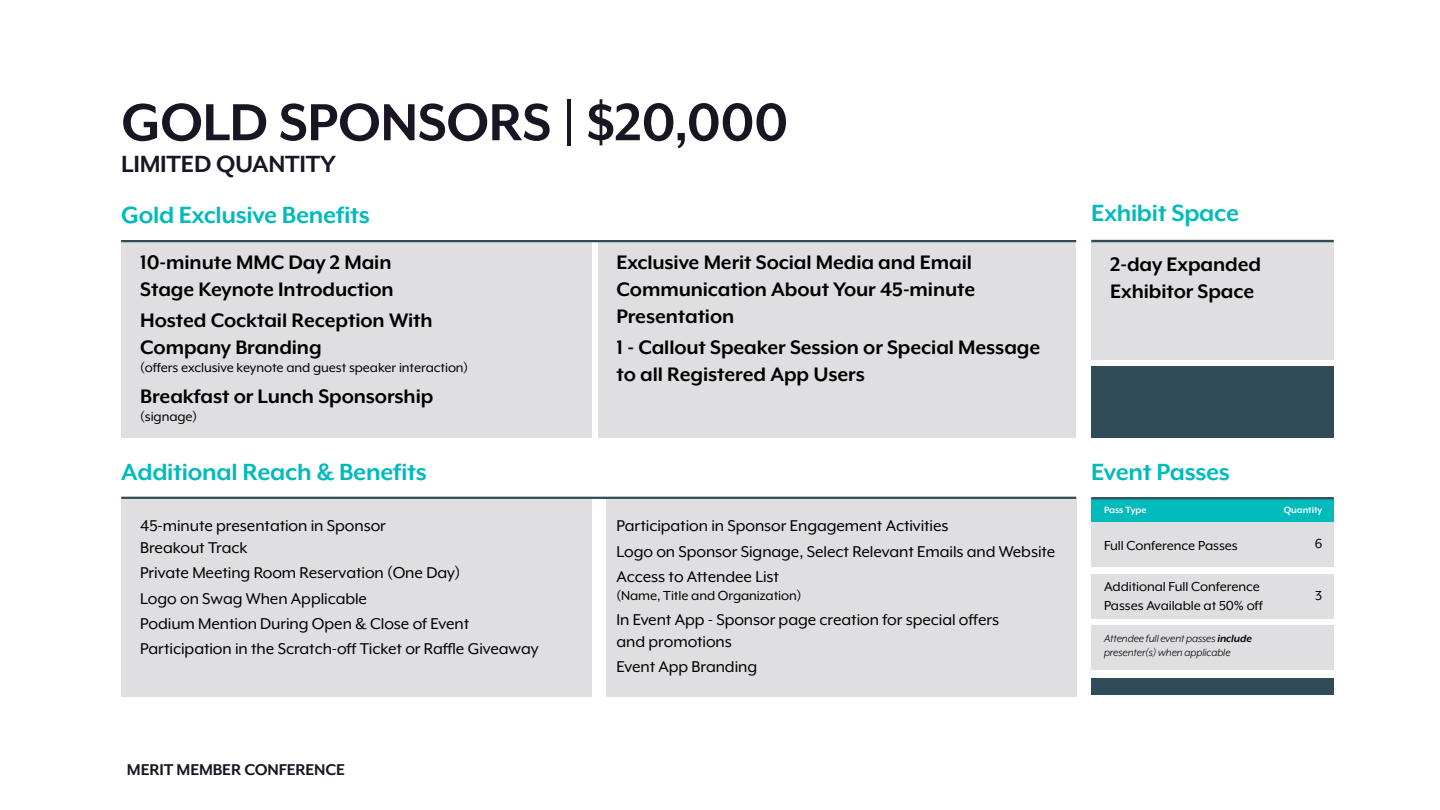
<style>
.page{position:relative;width:1440px;height:810px;background:#fff}
.page>*{position:absolute;margin:0;border:0;box-sizing:border-box;transform-origin:0 0}
.t1{font:700 60px "Mr Eaves XL Mod OT";letter-spacing:-.01em;color:#1a1523}
.t2{font:700 27px "Mr Eaves XL Mod OT";letter-spacing:-.01em;color:#00babc}
.t3{font:700 27px "Mr Eaves XL Mod OT";letter-spacing:-.01em;color:#1a1523}
.t4{font:700 22.5px/27px "Mr Eaves XL Mod OT";letter-spacing:-.005em;color:#000}
.t5{font:18px/25.3px "Mr Eaves XL Mod OT";letter-spacing:-.005em;color:#000}
.t6{font:700 18px "Mr Eaves XL Mod OT";letter-spacing:-.01em;color:#1a1523}
.t7{font:15px/18.8px "Mr Eaves XL Mod OT";letter-spacing:-.005em;color:#000}
.t8{font:italic 12px/14.4px "Mr Eaves XL Mod OT";letter-spacing:-.005em;color:#000}
.t9{font:700 10.5px "Mr Eaves XL Mod OT";letter-spacing:-.005em;color:#fff}
.s1{font-weight:700}
</style>
<div class="page">
<div style="left:1091px;top:240px;width:243px;height:120px;background:#dfdee0"></div>
<div style="left:1091px;top:366px;width:243px;height:72px;background:#304c58"></div>
<div style="left:121px;top:241px;width:470px;height:197px;background:#dfdee0"></div>
<div style="left:121px;top:499px;width:470px;height:197px;background:#dfdee0"></div>
<div style="left:606px;top:499px;width:470px;height:197px;background:#dfdee0"></div>
<div style="left:599px;top:241px;width:477px;height:197px;background:#dfdee0"></div>
<hr style="left:121px;top:497px;width:955px;height:2px;background:#304c58">
<hr style="left:1091px;top:240px;width:243px;height:2px;background:#304c58">
<hr style="left:121px;top:240px;width:955px;height:2px;background:#304c58">
<div style="left:1091px;top:498px;width:243px;height:24px;background:#00babc"></div>
<div style="left:1091px;top:678px;width:243px;height:16px;background:#304c58"></div>
<div style="left:1091px;top:522px;width:243px;height:45px;background:#dfdee0"></div>
<div style="left:1091px;top:574px;width:243px;height:44px;background:#dfdee0"></div>
<hr style="left:1091px;top:497px;width:243px;height:2px;background:#304c58">
<div style="left:1091px;top:625px;width:243px;height:44px;background:#dfdee0"></div>
<h1 class="t1" style="left:121px;top:92px;width:669px">GOLD SPONSORS | $20,000</h1>
<h2 class="t3" style="left:121px;top:150px;width:216px">LIMITED QUANTITY</h2>
<h2 class="t2" style="left:121px;top:202px;width:250px">Gold Exclusive Benefits</h2>
<p class="t4" style="left:140px;top:249px;width:255px">10-minute MMC Day 2 Main<br>Stage Keynote Introduction</p>
<p class="t4" style="left:140px;top:307px;width:294px">Hosted Cocktail Reception With<br>Company Branding</p>
<p class="t7" style="left:140px;top:358px;width:330px">(offers exclusive keynote and guest speaker interaction)</p>
<p class="t4" style="left:140px;top:383px;width:295px">Breakfast or Lunch Sponsorship</p>
<p class="t7" style="left:140px;top:407px;width:59px">(signage)</p>
<h2 class="t2" style="left:121px;top:458px;width:307px">Additional Reach &amp; Benefits</h2>
<p class="t5" style="left:140px;top:515px;width:247px;line-height:21.6px">45-minute presentation in Sponsor<br>Breakout Track</p>
<p class="t5" style="left:140px;top:560px;width:400px">Private Meeting Room Reservation (One Day)<br>Logo on Swag When Applicable<br>Podium Mention During Open &amp; Close of Event Participation in the Scratch-off Ticket or Raffle Giveaway</p>
<p class="t6" style="left:127px;top:761px;width:220px">MERIT MEMBER CONFERENCE</p>
<p class="t4" style="left:616px;top:249px;width:360px">Exclusive Merit Social Media and Email<br>Communication About Your 45-minute<br>Presentation</p>
<p class="t4" style="left:616px;top:334px;width:425px">1 - Callout Speaker Session or Special Message to all Registered App Users</p>
<p class="t5" style="left:616px;top:513px;width:440px">Participation in Sponsor Engagement Activities<br>Logo on Sponsor Signage, Select Relevant Emails and Website<br>Access to Attendee List</p>
<p class="t7" style="left:616px;top:586px;width:186px">(Name, Title and Organization)</p>
<p class="t5" style="left:616px;top:609px;width:384px;line-height:21.6px">In Event App - Sponsor page creation for special offers and promotions</p>
<p class="t5" style="left:616px;top:654px;width:142px">Event App Branding</p>
<h2 class="t2" style="left:1091px;top:200px;width:149px">Exhibit Space</h2>
<p class="t4" style="left:1110px;top:251px;width:152px">2-day Expanded<br>Exhibitor Space</p>
<h2 class="t2" style="left:1091px;top:458px;width:140px">Event Passes</h2>
<p class="t9" style="left:1104px;top:505px;width:44px">Pass Type</p>
<p class="t9" style="left:1284px;top:505px;width:40px">Quantity</p>
<p class="t7" style="left:1104px;top:536px;width:135px">Full Conference Passes</p>
<p class="t7" style="left:1104px;top:577px;width:160px">Additional Full Conference<br>Passes Available at 50% off</p>
<p class="t8" style="left:1104px;top:631px;width:150px">Attendee full event passes <span class="s1">include </span>presenter(s) when applicable</p>
<p class="t7" style="left:1315px;top:534px;width:9px">6</p>
<p class="t7" style="left:1315px;top:586px;width:9px">3</p>
</div>
